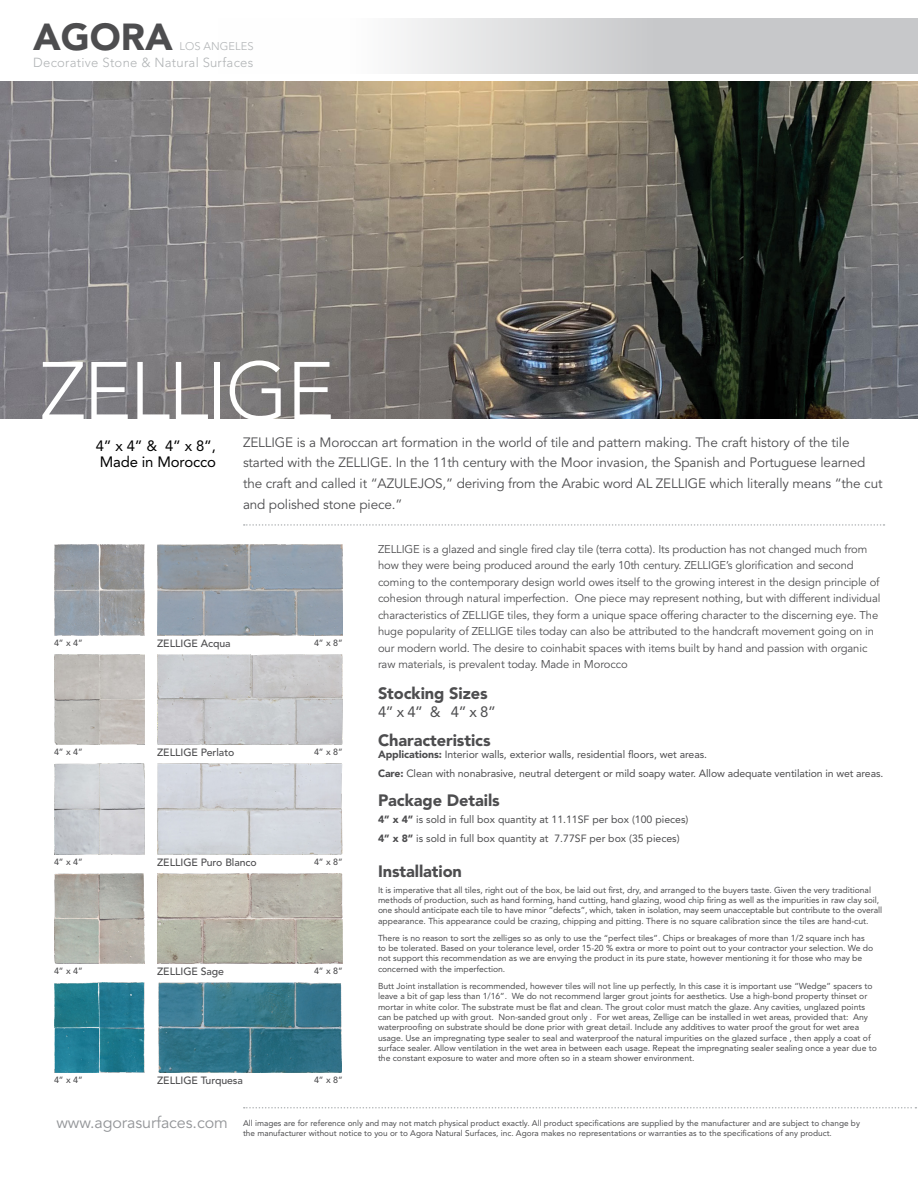
<style>
.page{position:relative;width:918px;height:1188px;background:#fff}
.page>*{position:absolute;margin:0;border:0;box-sizing:border-box;transform-origin:0 0}
.t1{font:300 81px "Avenir";letter-spacing:-.025em;color:#fff}
.t2{font:900 37.35px "Avenir";color:#4d4d4f}
.t3{font:900 16.35px "Avenir";letter-spacing:-.005em;color:#4d4d4f}
.t4{font:15px "Avenir";color:#4d4d4f}
.t5{font:14.85px/16px "Avenir";letter-spacing:-.01em;color:#000}
.t6{font:13.5px/20.7px "Avenir";letter-spacing:-.01em;color:#4d4d4f}
.t7{font:300 13.05px "Avenir";letter-spacing:.02em;color:#b1b4b6}
.t8{font:11.25px/16.5px "Avenir";letter-spacing:-.01em;color:#4d4d4f}
.t9{font:300 11.1px "Avenir";letter-spacing:.005em;color:#b1b4b6}
.t10{font:10.5px/19.4px "Avenir";letter-spacing:-.005em;color:#4d4d4f}
.t11{font:500 10.5px "Avenir";letter-spacing:-.005em;color:#4d4d4f}
.t12{font:500 9px "Avenir";color:#4d4d4f}
.t13{font:8.7px/10.4px "Avenir";letter-spacing:-.005em;color:#4d4d4f}
.t14{font:8.25px/9.6px "Avenir";color:#4d4d4f}
.s1{font-weight:900}
.s2{font-size:16.05px;color:#939598}
</style>
<div class="page">
<svg style="left:244px;top:1107px;width:672px;height:1px"></svg>
<div style="left:218px;top:18px;width:700px;height:55px;background:linear-gradient(to right,#fff,#b8babc)"></div>
<img style="left:0;top:81px;width:918px;height:337px">
<svg style="left:244px;top:524px;width:641px;height:2px"></svg>
<img style="left:54px;top:545px;width:90px;height:90px">
<img style="left:158px;top:545px;width:185px;height:90px">
<img style="left:55px;top:654px;width:89px;height:91px">
<img style="left:157px;top:654px;width:186px;height:91px">
<img style="left:54px;top:764px;width:90px;height:90px">
<img style="left:158px;top:764px;width:185px;height:90px">
<img style="left:54px;top:873px;width:90px;height:91px">
<img style="left:158px;top:873px;width:185px;height:91px">
<img style="left:54px;top:982px;width:90px;height:91px">
<img style="left:158px;top:982px;width:184px;height:91px">
<h2 class="t2" style="left:33px;top:15px;width:141px">AGORA</h2>
<p class="t9" style="left:179px;top:40px;width:76px">LOS ANGELES</p>
<h3 class="t7" style="left:33px;top:55px;width:222px">Decorative Stone &amp; Natural Surfaces</h3>
<h1 class="t1" style="left:40px;top:344px;width:296px">ZELLIGE</h1>
<p class="t6" style="left:243px;top:432px;width:641px">ZELLIGE is a Moroccan art formation in the world of tile and pattern making. The craft history of the tile started with the ZELLIGE. In the 11th century with the Moor invasion, the Spanish and Portuguese learned the craft and called it “AZULEJOS,” deriving from the Arabic word AL ZELLIGE which literally means “the cut and polished stone piece.”</p>
<p class="t8" style="left:378px;top:541px;width:504px">ZELLIGE is a glazed and single fired clay tile (terra cotta). Its production has not changed much from how they were being produced around the early 10th century. ZELLIGE’s glorification and second coming to the contemporary design world owes itself to the growing interest in the design principle of cohesion through natural imperfection. One piece may represent nothing, but with different individual characteristics of ZELLIGE tiles, they form a unique space offering character to the discerning eye. The huge popularity of ZELLIGE tiles today can also be attributed to the handcraft movement going on in our modern world. The desire to coinhabit spaces with items built by hand and passion with organic raw materials, is prevalent today. Made in Morocco</p>
<h3 class="t3" style="left:378px;top:683px;width:111px">Stocking Sizes</h3>
<h3 class="t4" style="left:378px;top:703px;width:119px">4” x 4” &amp; 4” x 8”</h3>
<h3 class="t3" style="left:378px;top:730px;width:114px">Characteristics</h3>
<p class="t10" style="left:378px;top:745px;width:507px"><span class="s1">Applications:</span> Interior walls, exterior walls, residential floors, wet areas.<br><span class="s1">Care:</span> Clean with nonabrasive, neutral detergent or mild soapy water. Allow adequate ventilation in wet areas.</p>
<h3 class="t3" style="left:378px;top:791px;width:123px">Package Details</h3>
<p class="t10" style="left:378px;top:809px;width:312px"><span class="s1">4” x 4”</span> is sold in full box quantity at 11.11SF per box (100 pieces)<br><span class="s1">4” x 8”</span> is sold in full box quantity at 7.77SF per box (35 pieces)</p>
<h3 class="t3" style="left:378px;top:862px;width:86px">Installation</h3>
<p class="t13" style="left:378px;top:884px;width:506px">It is imperative that all tiles, right out of the box, be laid out first, dry, and arranged to the buyers taste. Given the very traditional methods of production, such as hand forming, hand cutting, hand glazing, wood chip firing as well as the impurities in raw clay soil, one should anticipate each tile to have minor “defects”, which, taken in isolation, may seem unacceptable but contribute to the overall appearance. This appearance could be crazing, chipping and pitting. There is no square calibration since the tiles are hand-cut.</p>
<p class="t13" style="left:378px;top:932px;width:497px">There is no reason to sort the zelliges so as only to use the “perfect tiles”. Chips or breakages of more than 1/2 square inch has to be tolerated. Based on your tolerance level, order 15-20 % extra or more to point out to your contractor your selection. We do not support this recommendation as we are envying the product in its pure state, however mentioning it for those who may be concerned with the imperfection.</p>
<p class="t13" style="left:378px;top:981px;width:500px">Butt Joint installation is recommended, however tiles will not line up perfectly, In this case it is important use “Wedge” spacers to leave a bit of gap less than 1/16”. We do not recommend larger grout joints for aesthetics. Use a high-bond property thinset or mortar in white color. The substrate must be flat and clean. The grout color must match the glaze. Any cavities, unglazed points can be patched up with grout. Non-sanded grout only . For wet areas, Zellige can be installed in wet areas, provided that: Any waterproofing on substrate should be done prior with great detail. Include any additives to water proof the grout for wet area usage. Use an impregnating type sealer to seal and waterproof the natural impurities on the glazed surface , then apply a coat of surface sealer. Allow ventilation in the wet area in between each usage. Repeat the impregnating sealer sealing once a year due to the constant exposure to water and more often so in a steam shower environment.</p>
<h3 class="t5" style="left:96px;top:437px;width:122px">4” x 4” &amp; 4” x 8”,<br>Made in Morocco</h3>
<p class="t12" style="left:54px;top:637px;width:30px">4” x 4”</p>
<p class="t11" style="left:157px;top:637px;width:75px">ZELLIGE Acqua</p>
<p class="t12" style="left:314px;top:637px;width:30px">4” x 8”</p>
<p class="t12" style="left:54px;top:747px;width:30px">4” x 4”</p>
<p class="t11" style="left:157px;top:747px;width:79px">ZELLIGE Perlato</p>
<p class="t12" style="left:314px;top:747px;width:30px">4” x 8”</p>
<p class="t12" style="left:54px;top:856px;width:30px">4” x 4”</p>
<p class="t11" style="left:157px;top:856px;width:101px">ZELLIGE Puro Blanco</p>
<p class="t12" style="left:314px;top:856px;width:30px">4” x 8”</p>
<p class="t12" style="left:54px;top:965px;width:30px">4” x 4”</p>
<p class="t11" style="left:157px;top:965px;width:68px">ZELLIGE Sage</p>
<p class="t12" style="left:314px;top:965px;width:30px">4” x 8”</p>
<p class="t12" style="left:54px;top:1075px;width:30px">4” x 4”</p>
<p class="t11" style="left:157px;top:1075px;width:87px">ZELLIGE Turquesa</p>
<p class="t12" style="left:314px;top:1075px;width:30px">4” x 8”</p>
<p class="t14" style="left:243px;top:1119px;width:618px;text-indent:-187px"><span class="s2">www.agorasurfaces.com</span> All images are for reference only and may not match physical product exactly. All product specifications are supplied by the manufacturer and are subject to change by the manufacturer without notice to you or to Agora Natural Surfaces, inc. Agora makes no representations or warranties as to the specifications of any product.</p>
</div>
